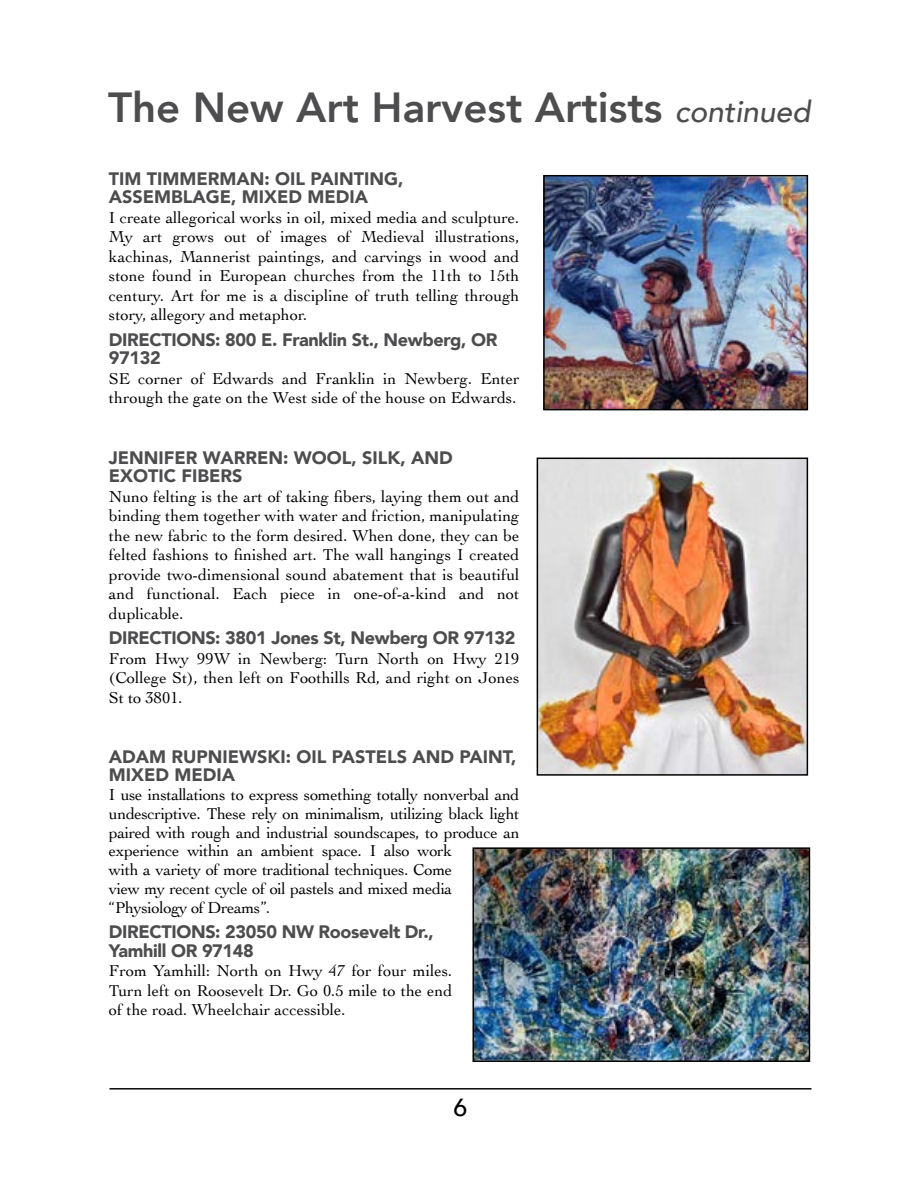
<style>
.page{position:relative;width:918px;height:1188px;background:#fff}
.page>*{position:absolute;margin:0;border:0;box-sizing:border-box;transform-origin:0 0}
.t1{font:800 42px "Avenir";color:#4d4d4f}
.t2{font:500 24.75px "Avenir";color:#000}
.t3{font:900 18px/18px "Avenir";letter-spacing:-.01em;color:#4d4d4f}
.t4{font:16.5px/19.5px "Cochin";letter-spacing:-.02em;color:#000;text-align:justify}
.t5{font:16.5px/19.5px "Cochin";color:#000}
.s1{font-weight:500;font-style:italic;font-size:30px}
</style>
<div class="page">
<hr style="left:110px;top:1088px;width:702px;height:2px;background:#000">
<img style="left:475px;top:850px;width:332px;height:209px">
<div style="left:472px;top:847px;width:338px;height:215px;border:2px solid #000"></div>
<img style="left:546px;top:178px;width:259px;height:229px">
<div style="left:543px;top:175px;width:265px;height:235px;border:2px solid #000"></div>
<img style="left:540px;top:461px;width:265px;height:312px">
<div style="left:537px;top:458px;width:271px;height:318px;border:2px solid #000"></div>
<h1 class="t1" style="left:108px;top:75px;width:704px">The New Art Harvest Artists <span class="s1">continued</span></h1>
<p class="t3" style="left:109px;top:169px;width:296px">TIM TIMMERMAN: OIL PAINTING,<br>ASSEMBLAGE, MIXED MEDIA</p>
<p class="t4" style="left:109px;top:207px;width:412px">I create allegorical works in oil, mixed media and sculpture.<br>My art grows out of images of Medieval illustrations, kachinas, Mannerist paintings, and carvings in wood and stone found in European churches from the 11th to 15th century. Art for me is a discipline of truth telling through story, allegory and metaphor.</p>
<p class="t3" style="left:109px;top:329px;width:390px;line-height:18.8px">DIRECTIONS: 800 E. Franklin St., Newberg, OR<br>97132</p>
<p class="t5" style="left:109px;top:368px;width:412px">SE corner of Edwards and Franklin in Newberg. Enter through the gate on the West side of the house on Edwards.</p>
<p class="t3" style="left:109px;top:448px;width:345px">JENNIFER WARREN: WOOL, SILK, AND<br>EXOTIC FIBERS</p>
<p class="t4" style="left:109px;top:486px;width:412px">Nuno felting is the art of taking fibers, laying them out and binding them together with water and friction, manipulating the new fabric to the form desired. When done, they can be felted fashions to finished art. The wall hangings I created provide two-dimensional sound abatement that is beautiful and functional. Each piece in one-of-a-kind and not duplicable.</p>
<p class="t3" style="left:109px;top:628px;width:408px">DIRECTIONS: 3801 Jones St, Newberg OR 97132</p>
<p class="t4" style="left:109px;top:648px;width:412px">From Hwy 99W in Newberg: Turn North on Hwy 219 (College St), then left on Foothills Rd, and right on Jones St to 3801.</p>
<p class="t3" style="left:109px;top:748px;width:409px">ADAM RUPNIEWSKI: OIL PASTELS AND PAINT,<br>MIXED MEDIA</p>
<p class="t4" style="left:109px;top:785px;width:412px;line-height:18.8px;text-align:left">I use installations to express something totally nonverbal and undescriptive. These rely on minimalism, utilizing black light paired with rough and industrial soundscapes, to produce an experience within an ambient space. I also work<br>with a variety of more traditional techniques. Come<br>view my recent cycle of oil pastels and mixed media “Physiology of Dreams”.</p>
<p class="t3" style="left:109px;top:922px;width:326px;line-height:18.8px">DIRECTIONS: 23050 NW Roosevelt Dr.,<br>Yamhill OR 97148</p>
<p class="t4" style="left:109px;top:961px;width:345px">From Yamhill: North on Hwy 47 for four miles.<br>Turn left on Roosevelt Dr. Go 0.5 mile to the end of the road. Wheelchair accessible.</p>
<h2 class="t2" style="left:454px;top:1086px;width:15px">6</h2>
</div>
